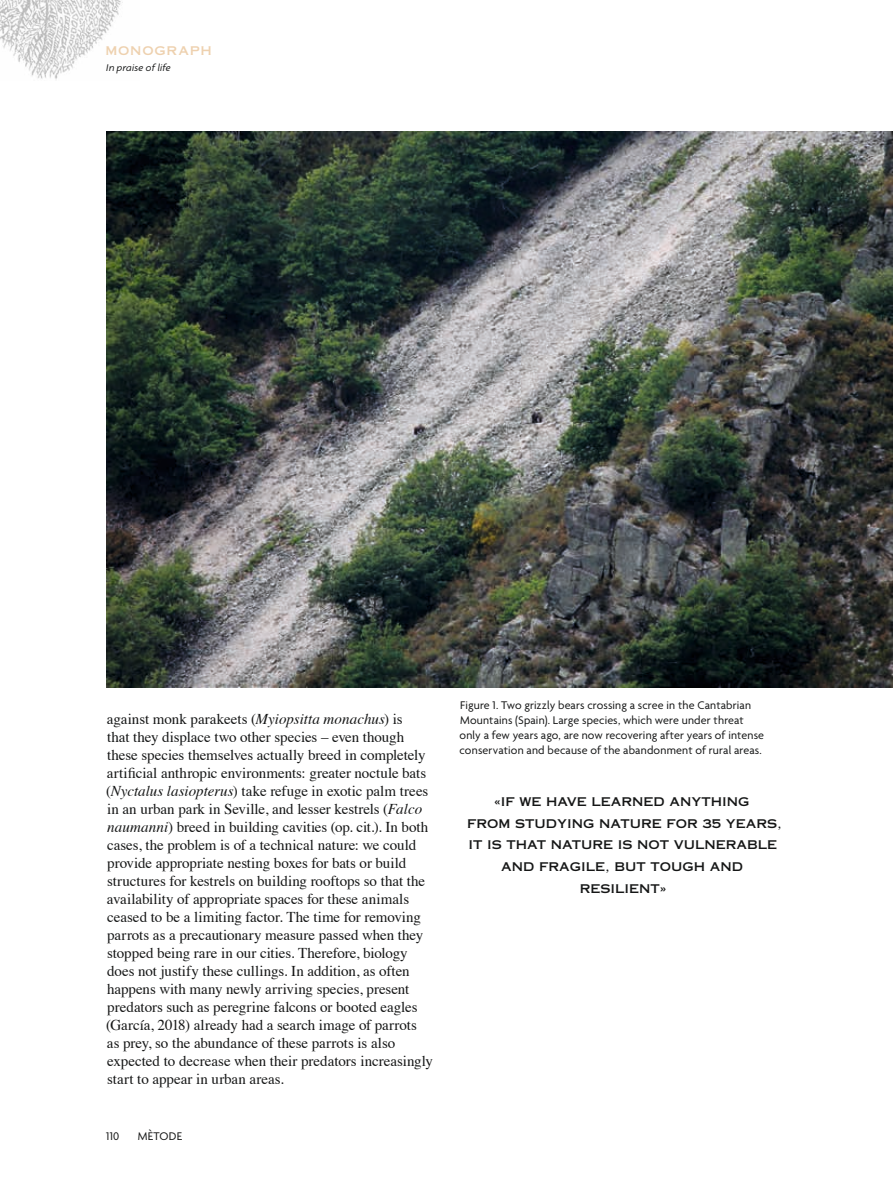
<style>
.page{position:relative;width:893px;height:1191px;background:#fff}
.page>*{position:absolute;margin:0;border:0;box-sizing:border-box;transform-origin:0 0}
.t1{font:15px/18px "Times";letter-spacing:-.005em;color:#151616}
.t2{font:12px/15px "Agenda";letter-spacing:.015em;color:#151616}
.t3{font:12px/21.8px "Copperplate Thirty One AB";color:#151616;text-align:center}
.t4{font:12px "Copperplate Thirty One AB";letter-spacing:.06em;color:#eed1af}
.t5{font:italic 10.5px "Agenda";letter-spacing:.01em;color:#151616}
.s1{font-style:italic}
</style>
<div class="page">
<img style="left:0;top:0;width:123px;height:80px">
<img style="left:106px;top:132px;width:787px;height:555px">
<p class="t4" style="left:105px;top:44px;width:108px">MONOGRAPH</p>
<p class="t5" style="left:106px;top:61px;width:66px">In praise of life</p>
<p class="t1" style="left:106px;top:708px;width:328px">against monk parakeets (<span class="s1">Myiopsitta monachus</span>) is<br>that they displace two other species – even though these species themselves actually breed in completely artificial anthropic environments: greater noctule bats (<span class="s1">Nyctalus lasiopterus</span>) take refuge in exotic palm trees in an urban park in Seville, and lesser kestrels (<span class="s1">Falco naumanni</span>) breed in building cavities (op. cit.). In both cases, the problem is of a technical nature: we could provide appropriate nesting boxes for bats or build structures for kestrels on building rooftops so that the availability of appropriate spaces for these animals ceased to be a limiting factor. The time for removing parrots as a precautionary measure passed when they stopped being rare in our cities. Therefore, biology does not justify these cullings. In addition, as often happens with many newly arriving species, present predators such as peregrine falcons or booted eagles (García, 2018) already had a search image of parrots as prey, so the abundance of these parrots is also expected to decrease when their predators increasingly start to appear in urban areas.</p>
<p class="t2" style="left:106px;top:1128px;width:14px">110</p>
<p class="t2" style="left:138px;top:1128px;width:46px">MÈTODE</p>
<p class="t2" style="left:460px;top:697px;width:306px">Figure 1. Two grizzly bears crossing a scree in the Cantabrian Mountains (Spain). Large species, which were under threat only a few years ago, are now recovering after years of intense conservation and because of the abandonment of rural areas.</p>
<p class="t3" style="left:467px;top:790px;width:316px">«IF WE HAVE LEARNED ANYTHING<br>FROM STUDYING NATURE FOR 35 YEARS,<br>IT IS THAT NATURE IS NOT VULNERABLE<br>AND FRAGILE, BUT TOUGH AND<br>RESILIENT»</p>
</div>
